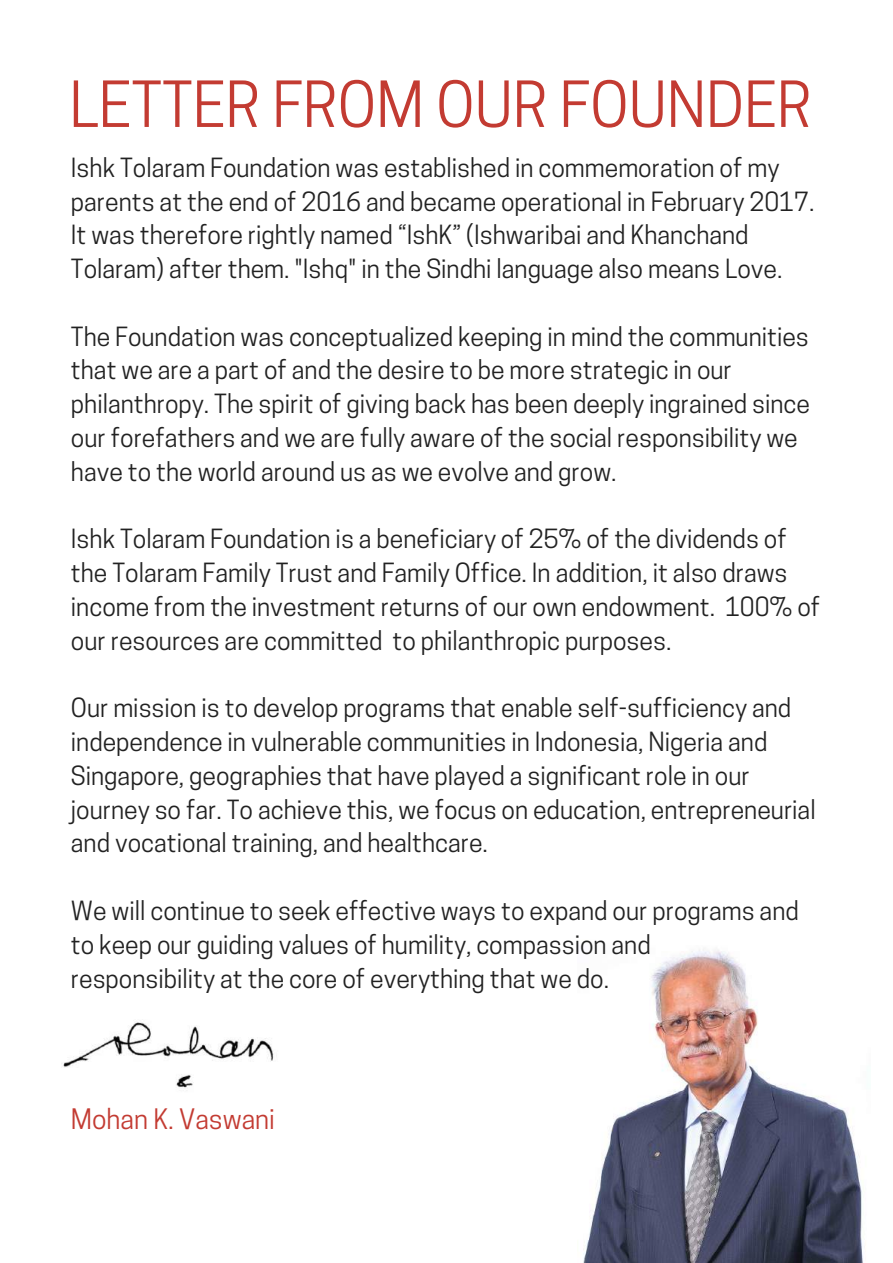
<style>
.page{position:relative;width:893px;height:1263px;background:#fff}
.page>*{position:absolute;margin:0;border:0;box-sizing:border-box;transform-origin:0 0}
.t1{font:59.55px "Cooper Hewitt";color:#c33b32}
.t2{font:26.55px "Cooper Hewitt";color:#c33b32}
.t3{font:24.9px/33.8px "Cooper Hewitt";color:#222}
</style>
<div class="page">
<img style="left:583px;top:949px;width:280px;height:314px">
<img style="left:63px;top:1022px;width:211px;height:66px">
<h1 class="t1" style="left:69px;top:82px;width:744px">LETTER FROM OUR FOUNDER</h1>
<p class="t3" style="left:71px;top:154px;width:745px">Ishk Tolaram Foundation was established in commemoration of my parents at the end of 2016 and became operational in February 2017.<br>It was therefore rightly named “IshK” (Ishwaribai and Khanchand Tolaram) after them. "Ishq" in the Sindhi language also means Love.</p>
<p class="t3" style="left:71px;top:323px;width:741px">The Foundation was conceptualized keeping in mind the communities that we are a part of and the desire to be more strategic in our philanthropy. The spirit of giving back has been deeply ingrained since our forefathers and we are fully aware of the social responsibility we have to the world around us as we evolve and grow.</p>
<p class="t3" style="left:71px;top:525px;width:751px">Ishk Tolaram Foundation is a beneficiary of 25% of the dividends of the Tolaram Family Trust and Family Office. In addition, it also draws income from the investment returns of our own endowment. 100% of our resources are committed to philanthropic purposes.</p>
<p class="t3" style="left:71px;top:694px;width:746px">Our mission is to develop programs that enable self-sufficiency and independence in vulnerable communities in Indonesia, Nigeria and Singapore, geographies that have played a significant role in our journey so far. To achieve this, we focus on education, entrepreneurial and vocational training, and healthcare.</p>
<p class="t3" style="left:71px;top:897px;width:729px">We will continue to seek effective ways to expand our programs and to keep our guiding values of humility, compassion and responsibility at the core of everything that we do.</p>
<p class="t2" style="left:71px;top:1109px;width:206px">Mohan K. Vaswani</p>
</div>
